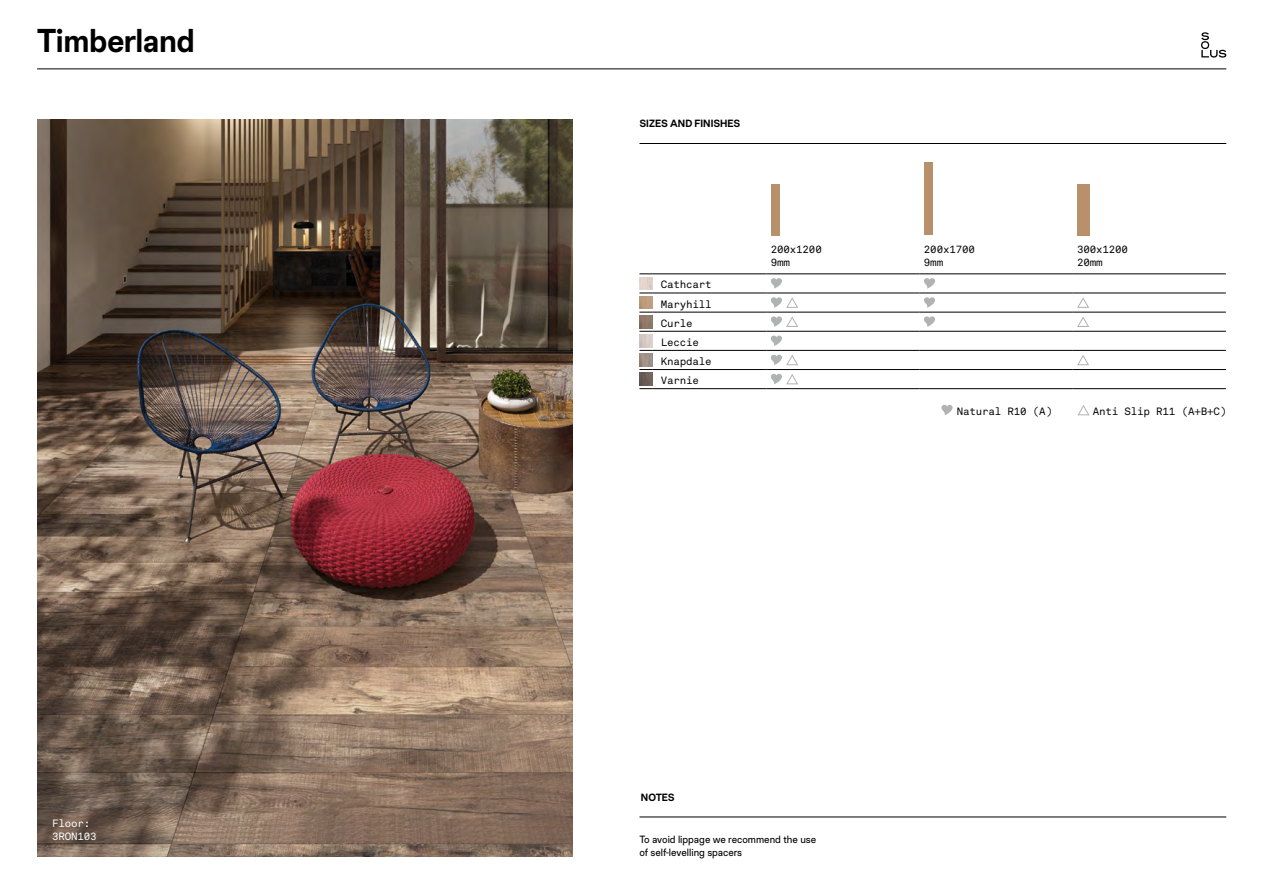
<style>
.page{position:relative;width:1263px;height:893px;background:#fff}
.page>*{position:absolute;margin:0;border:0;box-sizing:border-box;transform-origin:0 0}
.t1{font:600 33px "Chromatic Pro Grotesque";letter-spacing:-.015em;color:#000}
.t2{font:10.5px/19.2px "Akkurat Mono LL";letter-spacing:-.015em;color:#000}
.t3{font:10.5px/13.5px "Chromatic Pro Grotesque";color:#000}
.t4{font:600 10.5px "Chromatic Pro Grotesque";letter-spacing:-.005em;color:#000}
.t5{font:10.5px/13.5px "Akkurat Mono LL";letter-spacing:-.015em;color:#fff}
</style>
<div class="page">
<hr style="left:37px;top:69px;width:1189px;height:1px;background:#000">
<img style="left:37px;top:120px;width:535px;height:736px">
<hr style="left:639px;top:817px;width:587px;height:1px;background:#000">
<hr style="left:652px;top:274px;width:115px;height:1px;background:#000">
<hr style="left:767px;top:274px;width:153px;height:1px;background:#000">
<hr style="left:920px;top:274px;width:153px;height:1px;background:#000">
<hr style="left:1073px;top:274px;width:153px;height:1px;background:#000">
<hr style="left:652px;top:293px;width:115px;height:1px;background:#000">
<hr style="left:767px;top:293px;width:153px;height:1px;background:#000">
<hr style="left:920px;top:293px;width:153px;height:1px;background:#000">
<hr style="left:1073px;top:293px;width:153px;height:1px;background:#000">
<hr style="left:652px;top:312px;width:115px;height:1px;background:#000">
<hr style="left:767px;top:312px;width:153px;height:1px;background:#000">
<hr style="left:920px;top:312px;width:153px;height:1px;background:#000">
<hr style="left:1073px;top:312px;width:153px;height:1px;background:#000">
<hr style="left:652px;top:331px;width:115px;height:1px;background:#000">
<hr style="left:652px;top:350px;width:115px;height:1px;background:#000">
<hr style="left:652px;top:369px;width:115px;height:1px;background:#000">
<hr style="left:652px;top:388px;width:115px;height:1px;background:#000">
<hr style="left:767px;top:331px;width:153px;height:1px;background:#000">
<hr style="left:767px;top:350px;width:153px;height:1px;background:#000">
<hr style="left:767px;top:369px;width:153px;height:1px;background:#000">
<hr style="left:767px;top:388px;width:153px;height:1px;background:#000">
<hr style="left:920px;top:331px;width:153px;height:1px;background:#000">
<hr style="left:1073px;top:331px;width:153px;height:1px;background:#000">
<hr style="left:920px;top:350px;width:153px;height:1px;background:#000">
<hr style="left:1073px;top:350px;width:153px;height:1px;background:#000">
<hr style="left:920px;top:369px;width:153px;height:1px;background:#000">
<hr style="left:1073px;top:369px;width:153px;height:1px;background:#000">
<hr style="left:920px;top:388px;width:153px;height:1px;background:#000">
<hr style="left:1073px;top:388px;width:153px;height:1px;background:#000">
<div style="left:771px;top:185px;width:8px;height:51px;background:#b8916a"></div>
<div style="left:924px;top:163px;width:8px;height:72px;background:#b8916a"></div>
<div style="left:1077px;top:184px;width:13px;height:51px;background:#b8916a"></div>
<svg style="left:771px;top:278px;width:11px;height:11px"></svg>
<svg style="left:924px;top:278px;width:11px;height:11px"></svg>
<svg style="left:771px;top:297px;width:27px;height:11px"></svg>
<svg style="left:924px;top:297px;width:11px;height:11px"></svg>
<svg style="left:1077px;top:297px;width:12px;height:11px"></svg>
<svg style="left:771px;top:316px;width:27px;height:11px"></svg>
<svg style="left:924px;top:316px;width:11px;height:11px"></svg>
<svg style="left:1077px;top:316px;width:12px;height:11px"></svg>
<svg style="left:771px;top:336px;width:11px;height:10px"></svg>
<svg style="left:771px;top:355px;width:27px;height:10px"></svg>
<svg style="left:1077px;top:355px;width:12px;height:10px"></svg>
<svg style="left:639px;top:274px;width:13px;height:115px"></svg>
<svg style="left:771px;top:374px;width:27px;height:10px"></svg>
<hr style="left:639px;top:143px;width:587px;height:1px;background:#000">
<svg style="left:941px;top:405px;width:11px;height:10px"></svg>
<svg style="left:1078px;top:405px;width:11px;height:10px"></svg>
<svg style="left:1201px;top:32px;width:25px;height:26px"></svg>
<h1 class="t1" style="left:37px;top:20px;width:160px">Timberland</h1>
<p class="t5" style="left:52px;top:816px;width:46px">Floor:<br>3RON103</p>
<p class="t4" style="left:639px;top:117px;width:102px">SIZES AND FINISHES</p>
<p class="t2" style="left:661px;top:275px;width:52px">Cathcart<br>Maryhill<br>Curle<br>Leccie<br>Knapdale<br>Varnie</p>
<p class="t2" style="left:771px;top:242px;width:52px;line-height:13.5px">200x1200<br>9mm</p>
<p class="t2" style="left:924px;top:242px;width:52px;line-height:13.5px">200x1700<br>9mm</p>
<p class="t2" style="left:1077px;top:242px;width:52px;line-height:13.5px">300x1200<br>20mm</p>
<p class="t2" style="left:957px;top:402px;width:97px">Natural R10 (A)</p>
<p class="t2" style="left:1093px;top:402px;width:135px">Anti Slip R11 (A+B+C)</p>
<p class="t4" style="left:641px;top:790px;width:35px">NOTES</p>
<p class="t3" style="left:639px;top:832px;width:178px">To avoid lippage we recommend the use of self-levelling spacers</p>
</div>
